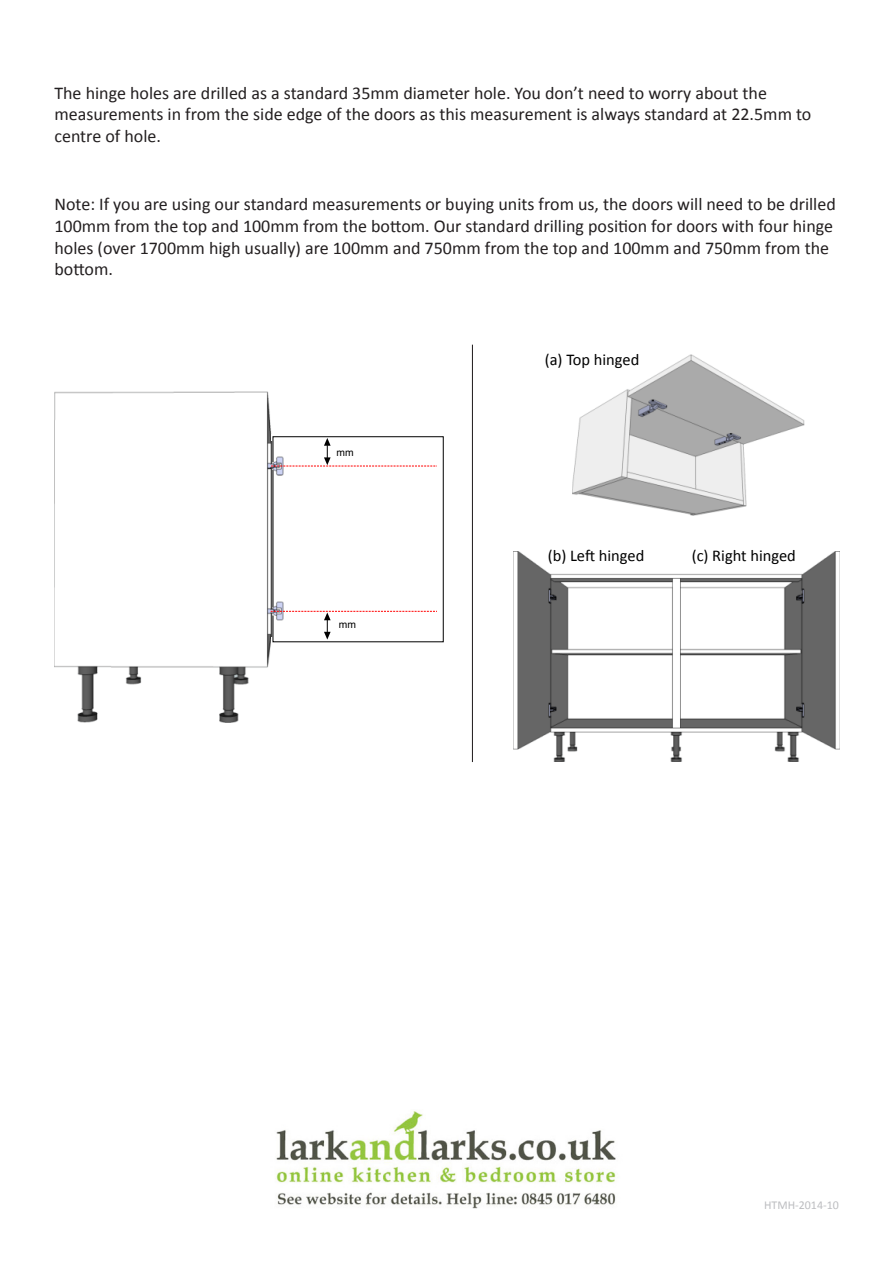
<style>
.page{position:relative;width:893px;height:1263px;background:#fff}
.page>*{position:absolute;margin:0;border:0;box-sizing:border-box;transform-origin:0 0}
.t1{font:18px/21.6px "Calibri";color:#231f20}
.t2{font:16.5px "Calibri";color:#000}
.File_date_ref_on_las{font:12px "Calibri";color:#bcbdc0}
.t3{font:10.2px "Helvetica";color:#000}
</style>
<div class="page">
<img style="left:276px;top:1111px;width:340px;height:98px">
<img style="left:513px;top:552px;width:327px;height:209px">
<img style="left:572px;top:355px;width:232px;height:160px">
<img style="left:54px;top:392px;width:218px;height:330px">
<hr style="left:472px;top:345px;width:1px;height:417px;background:#231f20">
<div style="left:271px;top:434px;width:172px;height:6px;background:#fff"></div>
<div style="left:271px;top:637px;width:172px;height:7px;background:#b1b1b1"></div>
<svg style="left:271px;top:436px;width:173px;height:206px"></svg>
<p class="t1" style="left:54px;top:81px;width:758px">The hinge holes are drilled as a standard 35mm diameter hole. You don’t need to worry about the measurements in from the side edge of the doors as this measurement is always standard at 22.5mm to centre of hole.</p>
<p class="t1" style="left:54px;top:193px;width:783px">Note: If you are using our standard measurements or buying units from us, the doors will need to be drilled 100mm from the top and 100mm from the bottom. Our standard drilling position for doors with four hinge holes (over 1700mm high usually) are 100mm and 750mm from the top and 100mm and 750mm from the bottom.</p>
<p class="t3" style="left:337px;top:446px;width:19px">mm</p>
<p class="t3" style="left:339px;top:618px;width:19px">mm</p>
<p class="t2" style="left:545px;top:350px;width:96px">(a) Top hinged</p>
<p class="t2" style="left:548px;top:545px;width:98px">(b) Left hinged</p>
<p class="t2" style="left:692px;top:545px;width:106px">(c) Right hinged</p>
<p class="File_date_ref_on_las" style="left:764px;top:1197px;width:76px">HTMH-2014-10</p>
</div>
